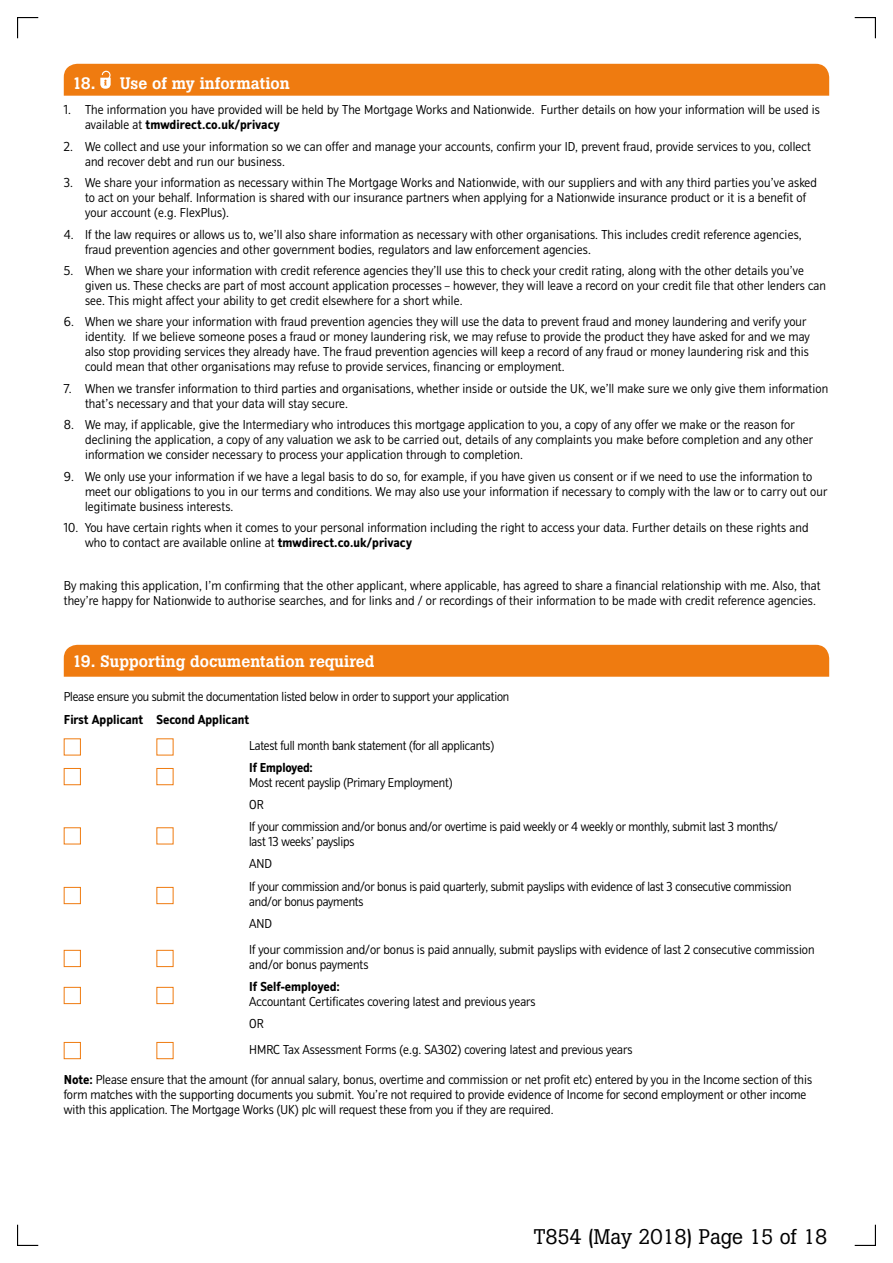
<style>
.page{position:relative;width:893px;height:1263px;background:#fff}
.page>*{position:absolute;margin:0;border:0;box-sizing:border-box;transform-origin:0 0}
.t1{font:21px "Boton";letter-spacing:-.01em;color:#000}
.t2{font:500 16.5px "Boton";color:#fff}
.t3{font:300 13.5px/15px "NBS";letter-spacing:.01em;color:#000}
.t4{font:300 13.5px/22.2px "NBS";letter-spacing:-.01em;color:#000}
.t5{font:700 13.5px "NBS";color:#000}
.s1{font-weight:700}
</style>
<div class="page">
<svg style="left:17px;top:17px;width:22px;height:22px"></svg>
<svg style="left:854px;top:17px;width:22px;height:22px"></svg>
<svg style="left:17px;top:1224px;width:22px;height:22px"></svg>
<svg style="left:854px;top:1224px;width:22px;height:22px"></svg>
<div style="left:64px;top:64px;width:765px;height:32px;background:#ef7b10"></div>
<div style="left:64px;top:645px;width:765px;height:32px;background:#ef7b10"></div>
<div style="left:64px;top:768px;width:17px;height:17px;background:#fff;border:1px solid #ef7b10"></div>
<div style="left:156px;top:768px;width:17px;height:17px;background:#fff;border:1px solid #ef7b10"></div>
<div style="left:64px;top:827px;width:17px;height:17px;background:#fff;border:1px solid #ef7b10"></div>
<div style="left:64px;top:887px;width:17px;height:17px;background:#fff;border:1px solid #ef7b10"></div>
<div style="left:156px;top:887px;width:17px;height:17px;background:#fff;border:1px solid #ef7b10"></div>
<div style="left:64px;top:950px;width:17px;height:17px;background:#fff;border:1px solid #ef7b10"></div>
<div style="left:156px;top:950px;width:17px;height:17px;background:#fff;border:1px solid #ef7b10"></div>
<div style="left:64px;top:987px;width:17px;height:17px;background:#fff;border:1px solid #ef7b10"></div>
<div style="left:156px;top:987px;width:17px;height:17px;background:#fff;border:1px solid #ef7b10"></div>
<div style="left:64px;top:1042px;width:17px;height:17px;background:#fff;border:1px solid #ef7b10"></div>
<div style="left:156px;top:1042px;width:17px;height:17px;background:#fff;border:1px solid #ef7b10"></div>
<p class="t2" style="left:72px;top:73px;width:219px">18. Use of my information</p>
<p class="t3" style="left:85px;top:103px;width:736px;text-indent:-21px">1. The information you have provided will be held by The Mortgage Works and Nationwide. Further details on how your information will be used is available at <span class="s1">tmwdirect.co.uk/privacy</span></p>
<p class="t3" style="left:85px;top:139px;width:727px;text-indent:-21px">2. We collect and use your information so we can offer and manage your accounts, confirm your ID, prevent fraud, provide services to you, collect and recover debt and run our business.</p>
<p class="t3" style="left:85px;top:175px;width:734px;text-indent:-21px">3. We share your information as necessary within The Mortgage Works and Nationwide, with our suppliers and with any third parties you’ve asked to act on your behalf. Information is shared with our insurance partners when applying for a Nationwide insurance product or it is a benefit of your account (e.g. FlexPlus).</p>
<p class="t3" style="left:85px;top:227px;width:718px;text-indent:-21px">4. If the law requires or allows us to, we’ll also share information as necessary with other organisations. This includes credit reference agencies, fraud prevention agencies and other government bodies, regulators and law enforcement agencies.</p>
<p class="t3" style="left:85px;top:263px;width:743px;text-indent:-21px">5. When we share your information with credit reference agencies they’ll use this to check your credit rating, along with the other details you’ve given us. These checks are part of most account application processes – however, they will leave a record on your credit file that other lenders can see. This might affect your ability to get credit elsewhere for a short while.</p>
<p class="t3" style="left:85px;top:315px;width:726px;text-indent:-21px">6. When we share your information with fraud prevention agencies they will use the data to prevent fraud and money laundering and verify your identity. If we believe someone poses a fraud or money laundering risk, we may refuse to provide the product they have asked for and we may also stop providing services they already have. The fraud prevention agencies will keep a record of any fraud or money laundering risk and this could mean that other organisations may refuse to provide services, financing or employment.</p>
<p class="t3" style="left:85px;top:381px;width:745px;text-indent:-21px">7. When we transfer information to third parties and organisations, whether inside or outside the UK, we’ll make sure we only give them information that’s necessary and that your data will stay secure.</p>
<p class="t3" style="left:85px;top:417px;width:729px;text-indent:-21px">8. We may, if applicable, give the Intermediary who introduces this mortgage application to you, a copy of any offer we make or the reason for declining the application, a copy of any valuation we ask to be carried out, details of any complaints you make before completion and any other information we consider necessary to process your application through to completion.</p>
<p class="t3" style="left:85px;top:469px;width:744px;text-indent:-21px">9. We only use your information if we have a legal basis to do so, for example, if you have given us consent or if we need to use the information to meet our obligations to you in our terms and conditions. We may also use your information if necessary to comply with the law or to carry out our legitimate business interests.</p>
<p class="t3" style="left:85px;top:520px;width:725px;text-indent:-21px">10. You have certain rights when it comes to your personal information including the right to access your data. Further details on these rights and who to contact are available online at <span class="s1">tmwdirect.co.uk/privacy</span></p>
<p class="t3" style="left:64px;top:578px;width:758px">By making this application, I’m confirming that the other applicant, where applicable, has agreed to share a financial relationship with me. Also, that they’re happy for Nationwide to authorise searches, and for links and / or recordings of their information to be made with credit reference agencies.</p>
<p class="t2" style="left:72px;top:651px;width:304px">19. Supporting documentation required</p>
<p class="t4" style="left:64px;top:686px;width:447px">Please ensure you submit the documentation listed below in order to support your application</p>
<p class="t5" style="left:64px;top:712px;width:187px">First Applicant Second Applicant</p>
<p class="t4" style="left:249px;top:734px;width:246px">Latest full month bank statement (for all applicants)</p>
<p class="t5" style="left:249px;top:760px;width:65px">If Employed:</p>
<p class="t4" style="left:249px;top:772px;width:530px">Most recent payslip (Primary Employment)<br>OR<br>If your commission and/or bonus and/or overtime is paid weekly or 4 weekly or monthly, submit last 3 months/</p>
<p class="t4" style="left:249px;top:831px;width:544px">last 13 weeks’ payslips<br>AND<br>If your commission and/or bonus is paid quarterly, submit payslips with evidence of last 3 consecutive commission</p>
<p class="t4" style="left:249px;top:890px;width:116px">and/or bonus payments<br>AND</p>
<p class="t3" style="left:249px;top:942px;width:567px">If your commission and/or bonus is paid annually, submit payslips with evidence of last 2 consecutive commission and/or bonus payments</p>
<p class="t5" style="left:249px;top:979px;width:92px">If Self-employed:</p>
<p class="t3" style="left:249px;top:990px;width:288px;line-height:22.2px">Accountant Certificates covering latest and previous years<br>OR</p>
<p class="t3" style="left:249px;top:1042px;width:385px">HMRC Tax Assessment Forms (e.g. SA302) covering latest and previous years</p>
<p class="t3" style="left:64px;top:1072px;width:750px"><span class="s1">Note:</span> Please ensure that the amount (for annual salary, bonus, overtime and commission or net profit etc) entered by you in the Income section of this form matches with the supporting documents you submit. You’re not required to provide evidence of Income for second employment or other income with this application. The Mortgage Works (UK) plc will request these from you if they are required.</p>
<h1 class="t1" style="left:534px;top:1224px;width:295px">T854 (May 2018) Page 15 of 18</h1>
</div>
